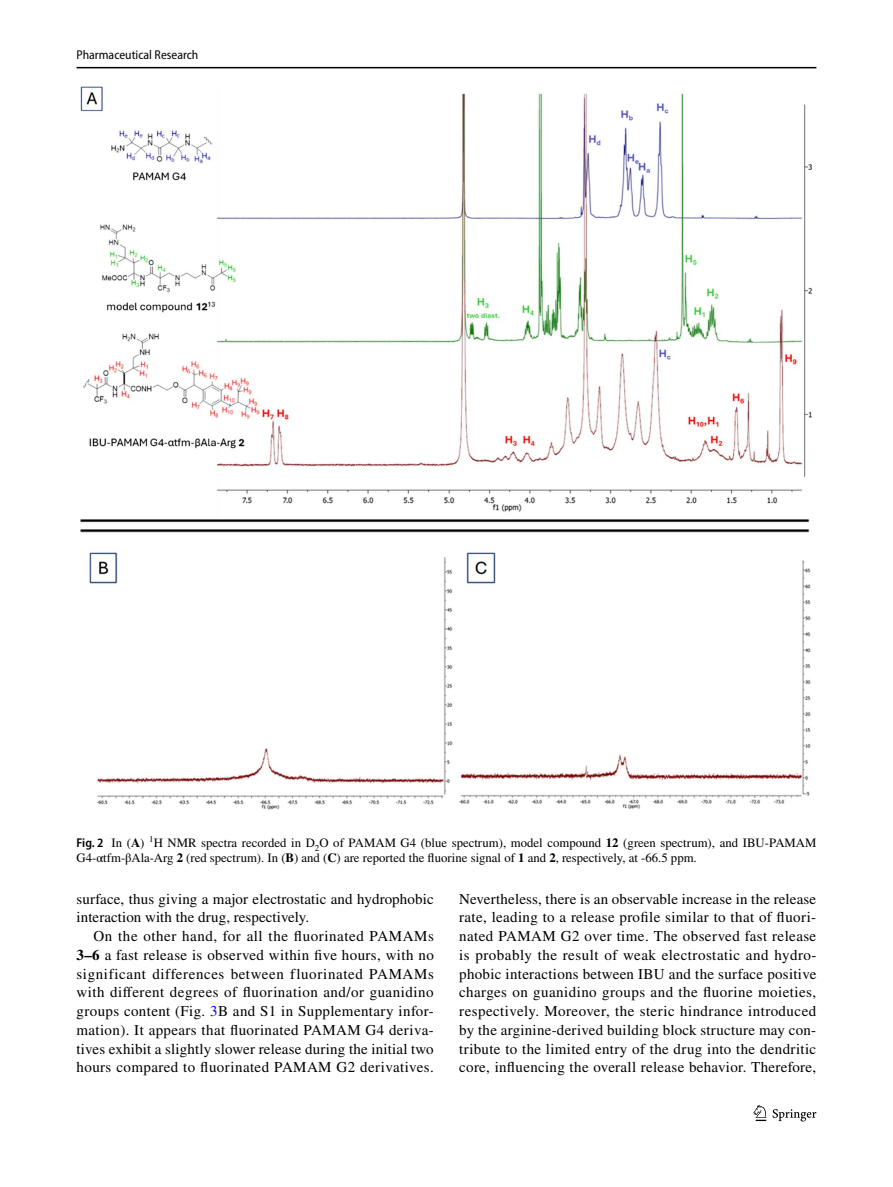
<style>
.page{position:relative;width:893px;height:1187px;background:#fff}
.page>*{position:absolute;margin:0;border:0;box-sizing:border-box;transform-origin:0 0}
.t1{font:15px/18.8px "STIX";letter-spacing:.01em;color:#000;text-align:justify}
.t2{font:12.75px/15px "STIX";color:#000}
.t3{font:semi-condensed 12.75px "Myriad Pro";color:#000}
.s1{font-family:"Myriad Pro";font-weight:600;font-stretch:semi-condensed}
.s2{font-weight:700}
.s3{color:#00f}
</style>
<div class="page">
<hr style="left:77px;top:67px;width:739px;height:1px;background:#000">
<svg style="left:753px;top:1105px;width:13px;height:15px"></svg>
<svg style="left:773px;top:1109px;width:43px;height:12px"></svg>
<img style="left:81px;top:87px;width:731px;height:722px">
<p class="t3" style="left:77px;top:48px;width:123px">Pharmaceutical Research</p>
<p class="t2" style="left:77px;top:836px;width:741px"><span class="s1">Fig. 2</span> In (<span class="s2">A</span>) <sup>1</sup>H NMR spectra recorded in D<sub>2</sub>O of PAMAM G4 (blue spectrum), model compound <span class="s2">12</span> (green spectrum), and IBU-PAMAM<br>G4-αtfm-βAla-Arg <span class="s2">2</span> (red spectrum). In (<span class="s2">B</span>) and (<span class="s2">C</span>) are reported the fluorine signal of <span class="s2">1</span> and <span class="s2">2</span>, respectively, at -66.5 ppm.</p>
<p class="t1" style="left:77px;top:890px;width:359px">surface, thus giving a major electrostatic and hydrophobic interaction with the drug, respectively.</p>
<p class="t1" style="left:77px;top:927px;width:359px;text-indent:17px">On the other hand, for all the fluorinated PAMAMs <span class="s2">3–6</span> a fast release is observed within five hours, with no significant differences between fluorinated PAMAMs with different degrees of fluorination and/or guanidino groups content (Fig. <span class="s3">3</span>B and S1 in Supplementary infor&shy;mation). It appears that fluorinated PAMAM G4 deriva&shy;tives exhibit a slightly slower release during the initial two hours compared to fluorinated PAMAM G2 derivatives.</p>
<p class="t1" style="left:459px;top:890px;width:359px">Nevertheless, there is an observable increase in the release rate, leading to a release profile similar to that of fluori&shy;nated PAMAM G2 over time. The observed fast release is probably the result of weak electrostatic and hydro&shy;phobic interactions between IBU and the surface positive charges on guanidino groups and the fluorine moieties, respectively. Moreover, the steric hindrance introduced by the arginine-derived building block structure may con&shy;tribute to the limited entry of the drug into the dendritic core, influencing the overall release behavior. Therefore,</p>
</div>
